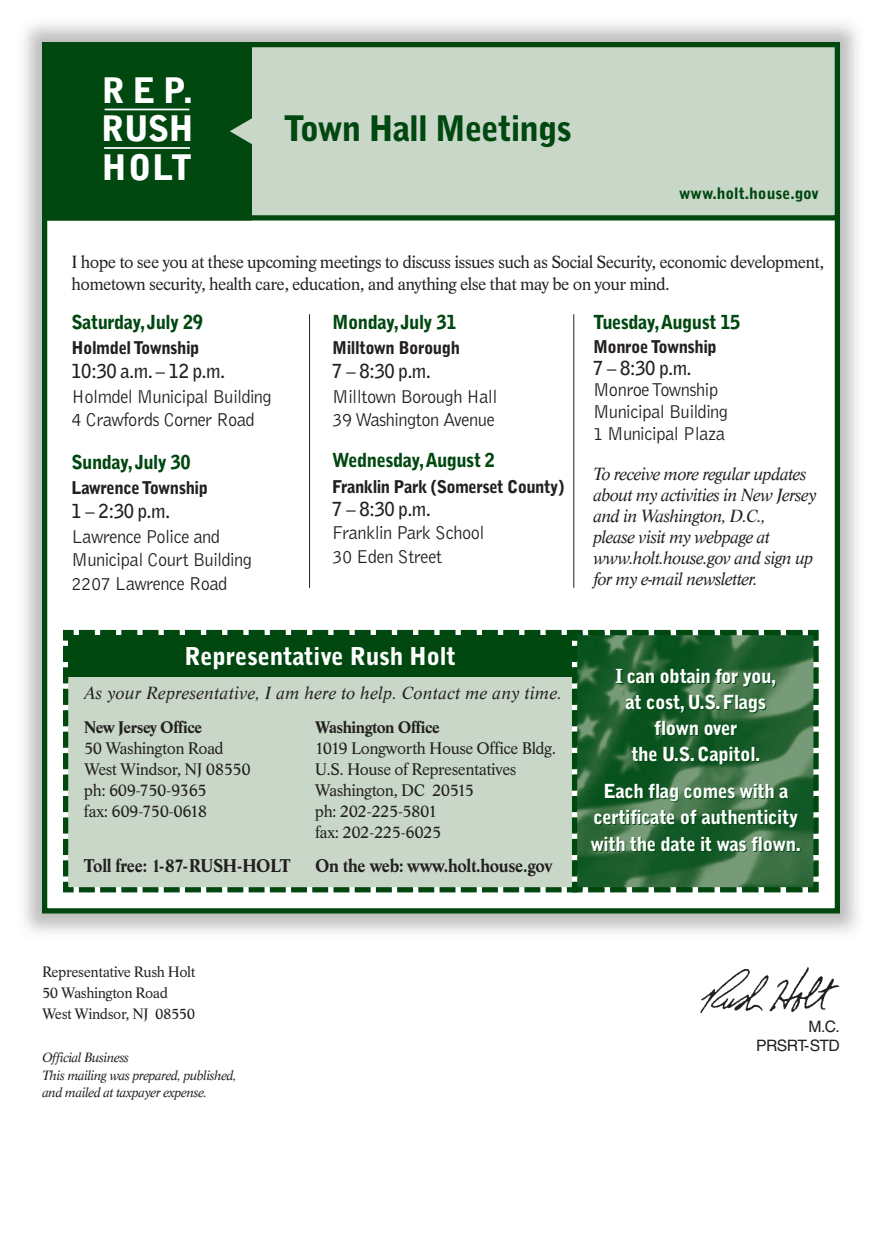
<style>
.page{position:relative;width:882px;height:1260px;background:#fff}
.page>*{position:absolute;margin:0;border:0;box-sizing:border-box;transform-origin:0 0}
.t1{font:900 35px "Bell Gothic";letter-spacing:-.03em;color:#004710}
.t2{font:900 35px/38.5px "Bell Gothic";letter-spacing:.005em;color:#fff;text-align:justify}
.t3{font:900 24.5px "Bell Gothic";letter-spacing:-.01em;color:#fff}
.t4{font:300 19.25px/23.4px "Bell Gothic";letter-spacing:-.03em;color:#231f20;scale:.96 1}
.t5{font:900 19.25px/26.2px "Bell Gothic";letter-spacing:-.02em;color:#fff;text-align:center}
.t6{font:900 19.25px "Bell Gothic";letter-spacing:-.03em;color:#004710;scale:.96 1}
.t7{font:700 19.25px "Bell Gothic";letter-spacing:-.03em;color:#231f20;scale:.96 1}
.t8{font:700 19.25px "Life T";letter-spacing:-.015em;color:#231f20;scale:.96 1}
.t9{font:18.38px/22.8px "Life T";letter-spacing:-.03em;color:#231f20}
.t10{font:italic 18.38px/21px "Life T";letter-spacing:-.025em;color:#231f20}
.t11{font:italic 18.38px "Life T";letter-spacing:.015em;color:#231f20}
.t12{font:17.5px/21px "Life T";letter-spacing:-.025em;color:#231f20}
.t13{font:900 17.5px "Bell Gothic";letter-spacing:-.03em;color:#231f20;scale:.96 1}
.t14{font:700 17.5px "Life T";letter-spacing:-.025em;color:#231f20}
.t15{font:15.75px/21px "Life T";letter-spacing:-.025em;color:#231f20}
.t16{font:900 15.75px "Bell Gothic";color:#004710}
.t17{font:15.75px/19.2px "Helvetica";letter-spacing:-.04em;color:#231f20;text-align:right}
.t18{font:italic 14px/17.5px "Life T";letter-spacing:-.025em;color:#231f20}
</style>
<div class="page">
<div style="left:45px;top:45px;width:792px;height:173px;background:#c8d7c8"></div>
<div style="left:42px;top:42px;width:798px;height:178px;border:5px solid #004710"></div>
<div style="left:42px;top:42px;width:210px;height:178px;background:#004710"></div>
<hr style="left:105px;top:109px;width:84px;height:1px;background:#fff">
<hr style="left:104px;top:147px;width:86px;height:2px;background:#fff">
<img style="left:700px;top:967px;width:140px;height:46px">
<svg style="left:63px;top:629px;width:756px;height:264px;background:#7da183"></svg>
<hr style="left:309px;top:314px;width:1px;height:274px;background:#231f20">
<hr style="left:573px;top:314px;width:1px;height:274px;background:#231f20">
<h1 class="t2" style="left:101px;top:74px;width:94px">REP.<br>RUSH HOLT</h1>
<h1 class="t1" style="left:284px;top:115px;width:290px">Town Hall Meetings</h1>
<p class="t16" style="left:679px;top:187px;width:141px">www.holt.house.gov</p>
<p class="t9" style="left:72px;top:250px;width:754px">I hope to see you at these upcoming meetings to discuss issues such as Social Security, economic development, hometown security, health care, education, and anything else that may be on your mind.</p>
<p class="t6" style="left:72px;top:315px;width:139px">Saturday,July 29</p>
<p class="t13" style="left:72px;top:341px;width:135px">Holmdel Township</p>
<p class="t7" style="left:72px;top:364px;width:162px">10:30 a.m. – 12 p.m.</p>
<p class="t4" style="left:72px;top:386px;width:210px">Holmdel Municipal Building<br>4 Crawfords Corner Road</p>
<p class="t6" style="left:72px;top:455px;width:126px">Sunday,July 30</p>
<p class="t13" style="left:72px;top:481px;width:144px">Lawrence Township</p>
<p class="t7" style="left:72px;top:504px;width:104px">1 – 2:30 p.m.</p>
<p class="t4" style="left:72px;top:526px;width:189px">Lawrence Police and<br>Municipal Court Building<br>2207 Lawrence Road</p>
<p class="t6" style="left:332px;top:315px;width:131px">Monday,July 31</p>
<p class="t13" style="left:332px;top:341px;width:135px">Milltown Borough</p>
<p class="t7" style="left:332px;top:364px;width:104px">7 – 8:30 p.m.</p>
<p class="t4" style="left:332px;top:386px;width:174px">Milltown Borough Hall<br>39 Washington Avenue</p>
<p class="t6" style="left:332px;top:453px;width:171px">Wednesday,August 2</p>
<p class="t13" style="left:332px;top:480px;width:243px">Franklin Park (Somerset County)</p>
<p class="t7" style="left:332px;top:502px;width:104px">7 – 8:30 p.m.</p>
<p class="t4" style="left:332px;top:522px;width:160px">Franklin Park School<br>30 Eden Street</p>
<p class="t6" style="left:593px;top:315px;width:155px">Tuesday,August 15</p>
<p class="t13" style="left:593px;top:340px;width:131px">Monroe Township</p>
<p class="t7" style="left:593px;top:360px;width:104px">7 – 8:30 p.m.</p>
<p class="t4" style="left:593px;top:380px;width:142px;line-height:21.9px">Monroe Township<br>Municipal Building<br>1 Municipal Plaza</p>
<p class="t10" style="left:593px;top:464px;width:225px">To receive more regular updates about my activities in New Jersey and in Washington, D.C.,<br>please visit my webpage at www.holt.house.gov and sign up for my e-mail newsletter.</p>
<p class="t3" style="left:184px;top:647px;width:273px">Representative Rush Holt</p>
<p class="t11" style="left:84px;top:682px;width:479px">As your Representative, I am here to help. Contact me any time.</p>
<p class="t14" style="left:84px;top:716px;width:120px">New Jersey Office</p>
<p class="t14" style="left:315px;top:716px;width:126px">Washington Office</p>
<p class="t12" style="left:84px;top:737px;width:141px">50 Washington Road</p>
<p class="t12" style="left:315px;top:737px;width:243px">1019 Longworth House Office Bldg.</p>
<p class="t12" style="left:84px;top:758px;width:168px">West Windsor, NJ 08550</p>
<p class="t12" style="left:315px;top:758px;width:203px">U.S. House of Representatives</p>
<p class="t12" style="left:84px;top:779px;width:124px">ph: 609-750-9365</p>
<p class="t12" style="left:315px;top:779px;width:161px">Washington, DC 20515</p>
<p class="t12" style="left:84px;top:800px;width:125px">fax: 609-750-0618</p>
<p class="t12" style="left:315px;top:800px;width:128px">ph: 202-225-5801 fax: 202-225-6025</p>
<p class="t8" style="left:84px;top:854px;width:217px">Toll free: 1-87-RUSH-HOLT</p>
<p class="t8" style="left:315px;top:854px;width:249px">On the web: www.holt.house.gov</p>
<p class="t5" style="left:615px;top:664px;width:162px">I can obtain for you, at cost,U.S.Flags flown over<br>the U.S.Capitol.</p>
<p class="t5" style="left:590px;top:780px;width:212px">Each flag comes with a certificate of authenticity with the date it was flown.</p>
<p class="t15" style="left:42px;top:961px;width:155px">Representative Rush Holt<br>50 Washington Road<br>West Windsor, NJ 08550</p>
<p class="t18" style="left:42px;top:1049px;width:196px">Official Business<br>This mailing was prepared, published, and mailed at taxpayer expense.</p>
<p class="t17" style="left:756px;top:1018px;width:85px">M.C.<br>PRSRT-STD</p>
</div>
